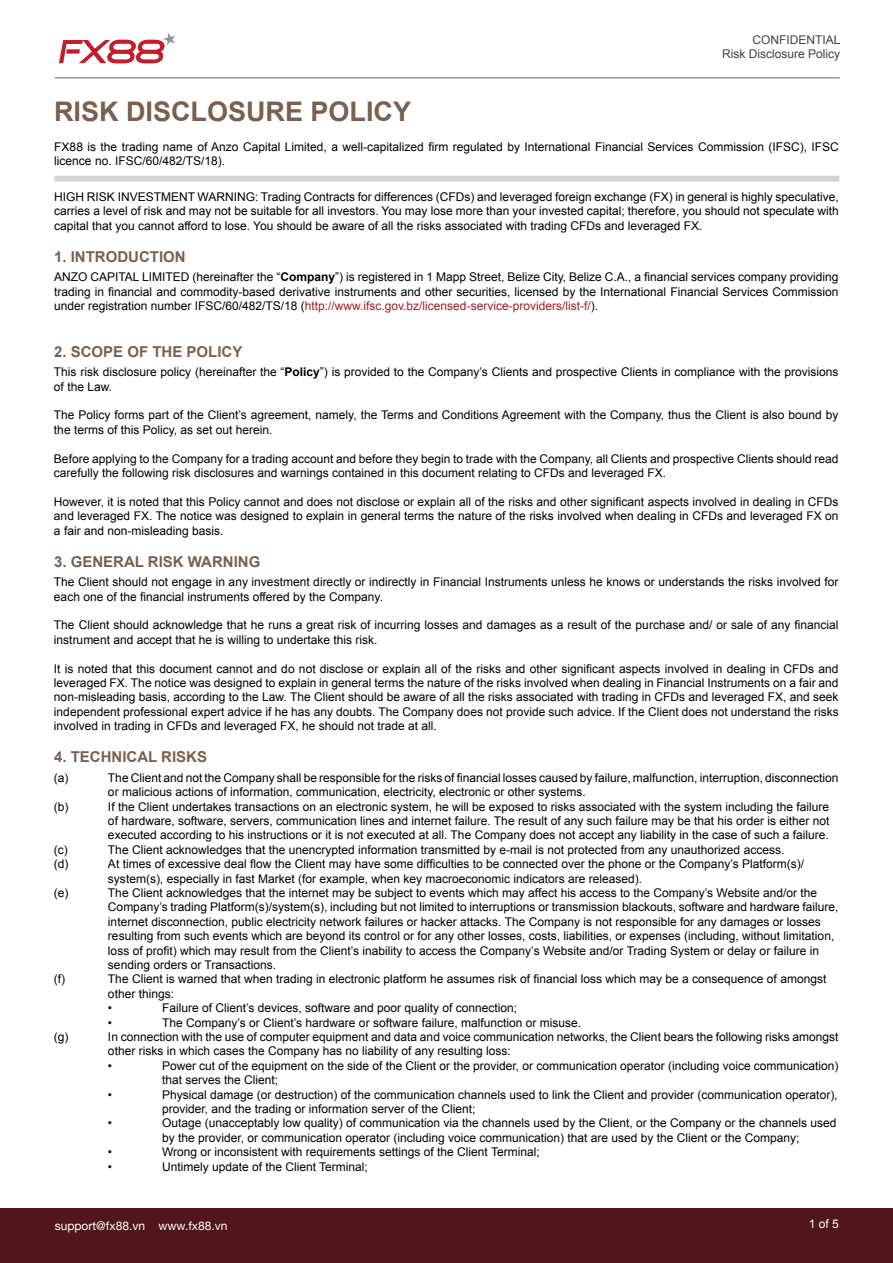
<style>
.page{position:relative;width:893px;height:1263px;background:#fff}
.page>*{position:absolute;margin:0;border:0;box-sizing:border-box;transform-origin:0 0}
.t1{font:700 27px "Arial";color:#7a604e}
.t2{font:700 15px "Arial";color:#7a604e}
.t3{font:12px/14.4px "Arial";color:#000}
.t4{font:12px/14.4px "Arial";color:#414042;text-align:right}
.t5{font:12px "Helvetica Neue";color:#fff}
.t6{font:12px "Arial";color:#fff}
.s1{font-weight:700}
.s2{color:#9d1f29}
</style>
<div class="page">
<svg style="left:59px;top:33px;width:116px;height:30px"></svg>
<hr style="left:55px;top:77px;width:785px;height:2px;background:#939598">
<div style="left:0;top:1209px;width:893px;height:54px;background:#51151a"></div>
<div style="left:54px;top:176px;width:785px;height:6px;background:#d1d3d4"></div>
<h1 class="t1" style="left:54px;top:93px;width:359px">RISK DISCLOSURE POLICY</h1>
<p class="t4" style="left:722px;top:33px;width:120px">CONFIDENTIAL<br>Risk Disclosure Policy</p>
<p class="t3" style="left:54px;top:139px;width:786px">FX88 is the trading name of Anzo Capital Limited, a well-capitalized firm regulated by International Financial Services Commission (IFSC), IFSC licence no. IFSC/60/482/TS/18).</p>
<p class="t3" style="left:54px;top:190px;width:786px;text-align:justify">HIGH RISK INVESTMENT WARNING: Trading Contracts for differences (CFDs) and leveraged foreign exchange (FX) in general is highly speculative, carries a level of risk and may not be suitable for all investors. You may lose more than your invested capital; therefore, you should not speculate with capital that you cannot afford to lose. You should be aware of all the risks associated with trading CFDs and leveraged FX.</p>
<p class="t2" style="left:54px;top:247px;width:133px">1. INTRODUCTION</p>
<p class="t3" style="left:54px;top:270px;width:786px;text-align:justify">ANZO CAPITAL LIMITED (hereinafter the “<span class="s1">Company</span>”) is registered in 1 Mapp Street, Belize City, Belize C.A., a financial services company providing trading in financial and commodity-based derivative instruments and other securities, licensed by the International Financial Services Commission under registration number IFSC/60/482/TS/18 (<span class="s2">http://www.ifsc.gov.bz/licensed-service-providers/list-f/</span>).</p>
<p class="t2" style="left:54px;top:342px;width:190px">2. SCOPE OF THE POLICY</p>
<p class="t3" style="left:54px;top:365px;width:786px">This risk disclosure policy (hereinafter the “<span class="s1">Policy</span>”) is provided to the Company’s Clients and prospective Clients in compliance with the provisions of the Law.</p>
<p class="t3" style="left:54px;top:408px;width:786px">The Policy forms part of the Client’s agreement, namely, the Terms and Conditions Agreement with the Company, thus the Client is also bound by the terms of this Policy, as set out herein.</p>
<p class="t3" style="left:54px;top:451px;width:786px">Before applying to the Company for a trading account and before they begin to trade with the Company, all Clients and prospective Clients should read carefully the following risk disclosures and warnings contained in this document relating to CFDs and leveraged FX.</p>
<p class="t3" style="left:54px;top:494px;width:786px;text-align:justify">However, it is noted that this Policy cannot and does not disclose or explain all of the risks and other significant aspects involved in dealing in CFDs and leveraged FX. The notice was designed to explain in general terms the nature of the risks involved when dealing in CFDs and leveraged FX on a fair and non-misleading basis.</p>
<p class="t2" style="left:54px;top:552px;width:208px">3. GENERAL RISK WARNING</p>
<p class="t3" style="left:54px;top:575px;width:786px">The Client should not engage in any investment directly or indirectly in Financial Instruments unless he knows or understands the risks involved for each one of the financial instruments offered by the Company.</p>
<p class="t3" style="left:54px;top:618px;width:786px">The Client should acknowledge that he runs a great risk of incurring losses and damages as a result of the purchase and/ or sale of any financial instrument and accept that he is willing to undertake this risk.</p>
<p class="t3" style="left:54px;top:661px;width:786px;text-align:justify">It is noted that this document cannot and do not disclose or explain all of the risks and other significant aspects involved in dealing in CFDs and leveraged FX. The notice was designed to explain in general terms the nature of the risks involved when dealing in Financial Instruments on a fair and non-misleading basis, according to the Law. The Client should be aware of all the risks associated with trading in CFDs and leveraged FX, and seek independent professional expert advice if he has any doubts. The Company does not provide such advice. If the Client does not understand the risks involved in trading in CFDs and leveraged FX, he should not trade at all.</p>
<p class="t2" style="left:54px;top:747px;width:155px">4. TECHNICAL RISKS</p>
<p class="t3" style="left:54px;top:770px;width:16px">(a)</p>
<p class="t3" style="left:108px;top:770px;width:732px">The Client and not the Company shall be responsible for the risks of financial losses caused by failure, malfunction, interruption, disconnection or malicious actions of information, communication, electricity, electronic or other systems.</p>
<p class="t3" style="left:54px;top:799px;width:16px">(b)</p>
<p class="t3" style="left:108px;top:799px;width:723px;text-align:justify">If the Client undertakes transactions on an electronic system, he will be exposed to risks associated with the system including the failure of hardware, software, servers, communication lines and internet failure. The result of any such failure may be that his order is either not executed according to his instructions or it is not executed at all. The Company does not accept any liability in the case of such a failure.</p>
<p class="t3" style="left:54px;top:842px;width:15px">(c)</p>
<p class="t3" style="left:108px;top:842px;width:678px">The Client acknowledges that the unencrypted information transmitted by e-mail is not protected from any unauthorized access.</p>
<p class="t3" style="left:54px;top:857px;width:16px">(d)</p>
<p class="t3" style="left:108px;top:857px;width:698px">At times of excessive deal flow the Client may have some difficulties to be connected over the phone or the Company’s Platform(s)/ system(s), especially in fast Market (for example, when key macroeconomic indicators are released).</p>
<p class="t3" style="left:54px;top:886px;width:16px">(e)</p>
<p class="t3" style="left:108px;top:886px;width:732px">The Client acknowledges that the internet may be subject to events which may affect his access to the Company’s Website and/or the Company’s trading Platform(s)/system(s), including but not limited to interruptions or transmission blackouts, software and hardware failure, internet disconnection, public electricity network failures or hacker attacks. The Company is not responsible for any damages or losses resulting from such events which are beyond its control or for any other losses, costs, liabilities, or expenses (including, without limitation, loss of profit) which may result from the Client’s inability to access the Company’s Website and/or Trading System or delay or failure in sending orders or Transactions.</p>
<p class="t3" style="left:54px;top:972px;width:13px">(f)</p>
<p class="t3" style="left:108px;top:972px;width:720px">The Client is warned that when trading in electronic platform he assumes risk of financial loss which may be a consequence of amongst other things:<br>•</p>
<p class="t3" style="left:162px;top:1001px;width:357px">Failure of Client’s devices, software and poor quality of connection;</p>
<p class="t3" style="left:108px;top:1015px;width:6px">•</p>
<p class="t3" style="left:162px;top:1015px;width:421px">The Company’s or Client’s hardware or software failure, malfunction or misuse.</p>
<p class="t3" style="left:54px;top:1030px;width:16px">(g)</p>
<p class="t3" style="left:108px;top:1030px;width:732px">In connection with the use of computer equipment and data and voice communication networks, the Client bears the following risks amongst other risks in which cases the Company has no liability of any resulting loss:<br>•</p>
<p class="t3" style="left:162px;top:1058px;width:678px">Power cut of the equipment on the side of the Client or the provider, or communication operator (including voice communication) that serves the Client;</p>
<p class="t3" style="left:108px;top:1087px;width:6px">•</p>
<p class="t3" style="left:162px;top:1087px;width:677px">Physical damage (or destruction) of the communication channels used to link the Client and provider (communication operator), provider, and the trading or information server of the Client;</p>
<p class="t3" style="left:108px;top:1116px;width:6px">•</p>
<p class="t3" style="left:162px;top:1116px;width:676px">Outage (unacceptably low quality) of communication via the channels used by the Client, or the Company or the channels used by the provider, or communication operator (including voice communication) that are used by the Client or the Company;</p>
<p class="t3" style="left:108px;top:1145px;width:6px">•</p>
<p class="t3" style="left:162px;top:1145px;width:379px">Wrong or inconsistent with requirements settings of the Client Terminal;</p>
<p class="t3" style="left:108px;top:1159px;width:6px">•</p>
<p class="t3" style="left:162px;top:1159px;width:207px">Untimely update of the Client Terminal;</p>
<p class="t5" style="left:55px;top:1217px;width:174px">support@fx88.vn www.fx88.vn</p>
<p class="t6" style="left:809px;top:1216px;width:32px">1 of 5</p>
</div>
